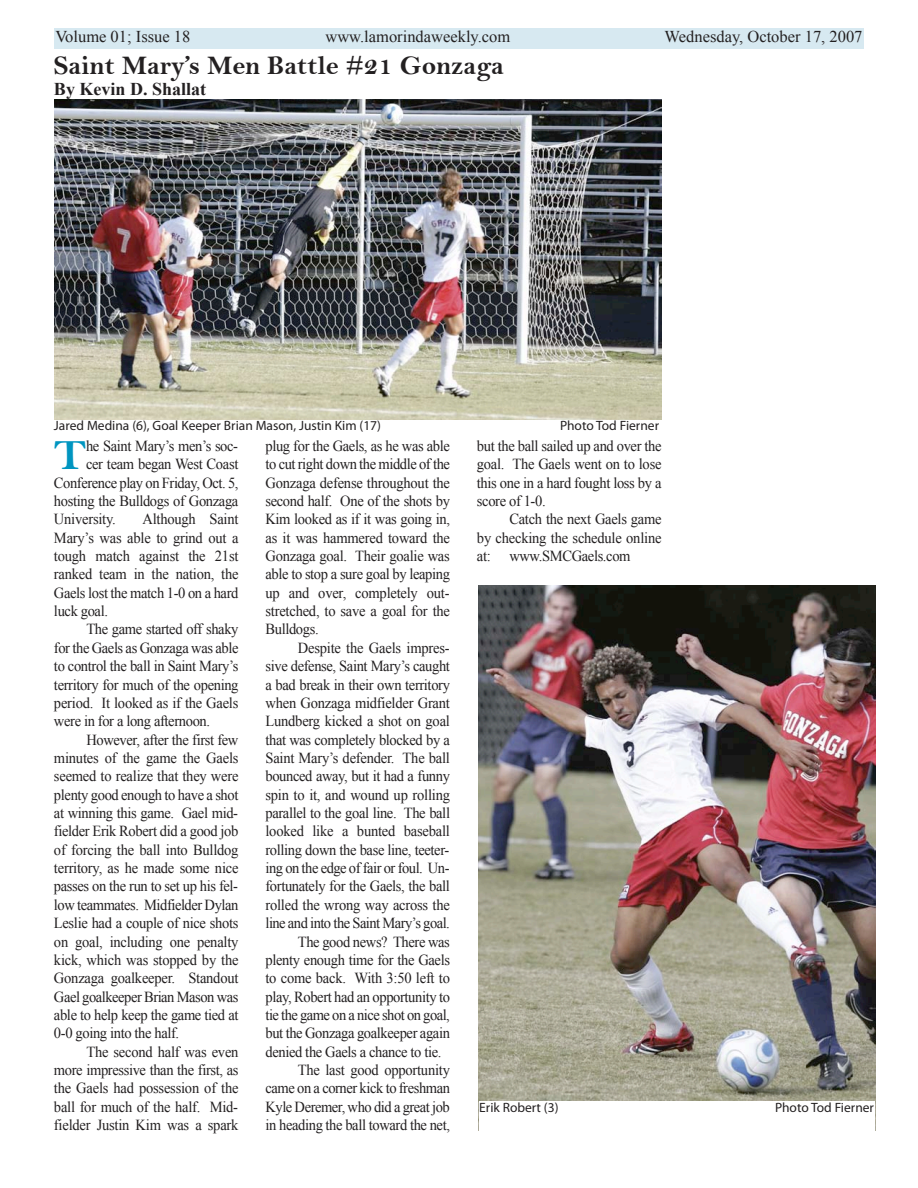
<style>
.page{position:relative;width:918px;height:1188px;background:#fff}
.page>*{position:absolute;margin:0;border:0;box-sizing:border-box;transform-origin:0 0}
.t1{font:43.35px "Bell MT Bold";color:#0095c0}
.t2{font:27px "Bell MT Bold";color:#232021}
.t3{font:700 18px "Times New Roman";color:#232021}
.t4{font:16.5px "Times New Roman";color:#232021}
.t5{font:15.3px/18.3px "Times New Roman";letter-spacing:-.025em;color:#232021;text-align:justify;scale:.95 1}
.t6{font:13.5px "Myriad Pro";color:#232021}
</style>
<div class="page">
<div style="left:626px;top:28px;width:238px;height:21px;background:#d7e9f1"></div>
<div style="left:54px;top:28px;width:574px;height:21px;background:#d7e9f1"></div>
<img style="left:54px;top:99px;width:607px;height:321px">
<img style="left:478px;top:585px;width:397px;height:546px">
<div style="left:479px;top:1101px;width:396px;height:30px;background:#fff"></div>
<p class="t4" style="left:55px;top:28px;width:136px">Volume 01; Issue 18</p>
<p class="t4" style="left:326px;top:28px;width:186px">www.lamorindaweekly.com</p>
<p class="t4" style="left:665px;top:28px;width:199px">Wednesday, October 17, 2007</p>
<h2 class="t2" style="left:54px;top:51px;width:452px">Saint Mary’s Men Battle #21 Gonzaga</h2>
<p class="t3" style="left:54px;top:78px;width:154px">By Kevin D. Shallat</p>
<p class="t6" style="left:54px;top:420px;width:329px">Jared Medina (6), Goal Keeper Brian Mason, Justin Kim (17)</p>
<p class="t6" style="left:560px;top:420px;width:101px">Photo Tod Fierner</p>
<h1 class="t1" style="left:54px;top:433px;width:34px">T</h1>
<p class="t5" style="left:86px;top:437px;width:162px">he Saint Mary’s men’s soc-</p>
<p class="t5" style="left:86px;top:455px;width:162px">cer team began West Coast</p>
<p class="t5" style="left:54px;top:473px;width:196px">Conference play on Friday, Oct. 5,</p>
<p class="t5" style="left:54px;top:492px;width:196px">hosting the Bulldogs of Gonzaga</p>
<p class="t5" style="left:54px;top:510px;width:67px">University.</p>
<p class="t5" style="left:54px;top:510px;width:196px;text-indent:89px">Although Saint Mary’s was able to grind out a tough match against the 21st ranked team in the nation, the Gaels lost the match 1-0 on a hard luck goal.</p>
<p class="t5" style="left:54px;top:620px;width:196px;text-indent:32px">The game started off shaky for the Gaels as Gonzaga was able to control the ball in Saint Mary’s territory for much of the opening period. It looked as if the Gaels were in for a long afternoon.</p>
<p class="t5" style="left:54px;top:730px;width:196px;text-indent:32px">However, after the first few minutes of the game the Gaels seemed to realize that they were plenty good enough to have a shot at winning this game. Gael mid&shy;fielder Erik Robert did a good job of forcing the ball into Bulldog territory, as he made some nice passes on the run to set up his fel&shy;low teammates. Midfielder Dylan Leslie had a couple of nice shots on goal, including one penalty kick, which was stopped by the Gonzaga goalkeeper. Standout Gael goalkeeper Brian Mason was able to help keep the game tied at 0-0 going into the half.</p>
<p class="t5" style="left:54px;top:1042px;width:196px;text-indent:32px">The second half was even more impressive than the first, as the Gaels had possession of the ball for much of the half. Mid&shy;fielder Justin Kim was a spark</p>
<p class="t5" style="left:265px;top:437px;width:196px">plug for the Gaels, as he was able to cut right down the middle of the Gonzaga defense throughout the second half. One of the shots by Kim looked as if it was going in, as it was hammered toward the Gonzaga goal. Their goalie was able to stop a sure goal by leaping up and over, completely out&shy;stretched, to save a goal for the Bulldogs.</p>
<p class="t5" style="left:298px;top:639px;width:161px">Despite the Gaels impres-</p>
<p class="t5" style="left:265px;top:657px;width:196px">sive defense, Saint Mary’s caught</p>
<p class="t5" style="left:265px;top:675px;width:196px">a bad break in their own territory</p>
<p class="t5" style="left:265px;top:694px;width:196px">when Gonzaga midfielder Grant</p>
<p class="t5" style="left:265px;top:712px;width:196px">Lundberg kicked a shot on goal</p>
<p class="t5" style="left:265px;top:730px;width:196px">that was completely blocked by a</p>
<p class="t5" style="left:265px;top:749px;width:196px">Saint Mary’s defender. The ball</p>
<p class="t5" style="left:265px;top:767px;width:196px">bounced away, but it had a funny</p>
<p class="t5" style="left:265px;top:785px;width:196px">spin to it, and wound up rolling</p>
<p class="t5" style="left:265px;top:804px;width:196px">parallel to the goal line. The ball</p>
<p class="t5" style="left:265px;top:822px;width:196px">looked like a bunted baseball</p>
<p class="t5" style="left:265px;top:840px;width:195px">rolling down the base line, teeter-</p>
<p class="t5" style="left:265px;top:859px;width:195px">ing on the edge of fair or foul. Un-</p>
<p class="t5" style="left:265px;top:877px;width:196px">fortunately for the Gaels, the ball</p>
<p class="t5" style="left:265px;top:896px;width:196px">rolled the wrong way across the</p>
<p class="t5" style="left:265px;top:914px;width:196px">line and into the Saint Mary’s goal.</p>
<p class="t5" style="left:298px;top:932px;width:162px">The good news? There was</p>
<p class="t5" style="left:265px;top:951px;width:196px">plenty enough time for the Gaels</p>
<p class="t5" style="left:265px;top:969px;width:196px">to come back. With 3:50 left to</p>
<p class="t5" style="left:265px;top:987px;width:196px">play, Robert had an opportunity to</p>
<p class="t5" style="left:265px;top:1006px;width:196px">tie the game on a nice shot on goal,</p>
<p class="t5" style="left:265px;top:1024px;width:196px">but the Gonzaga goalkeeper again</p>
<p class="t5" style="left:265px;top:1042px;width:187px">denied the Gaels a chance to tie.</p>
<p class="t5" style="left:298px;top:1061px;width:162px">The last good opportunity</p>
<p class="t5" style="left:265px;top:1079px;width:196px">came on a corner kick to freshman</p>
<p class="t5" style="left:265px;top:1098px;width:196px">Kyle Deremer, who did a great job</p>
<p class="t5" style="left:265px;top:1116px;width:196px">in heading the ball toward the net,</p>
<p class="t5" style="left:477px;top:437px;width:196px">but the ball sailed up and over the goal. The Gaels went on to lose this one in a hard fought loss by a score of 1-0.</p>
<p class="t5" style="left:477px;top:510px;width:196px;text-indent:32px">Catch the next Gaels game by checking the schedule online at: www.SMCGaels.com</p>
<p class="t6" style="left:479px;top:1101px;width:81px">Erik Robert (3)</p>
<p class="t6" style="left:775px;top:1101px;width:101px">Photo Tod Fierner</p>
</div>
